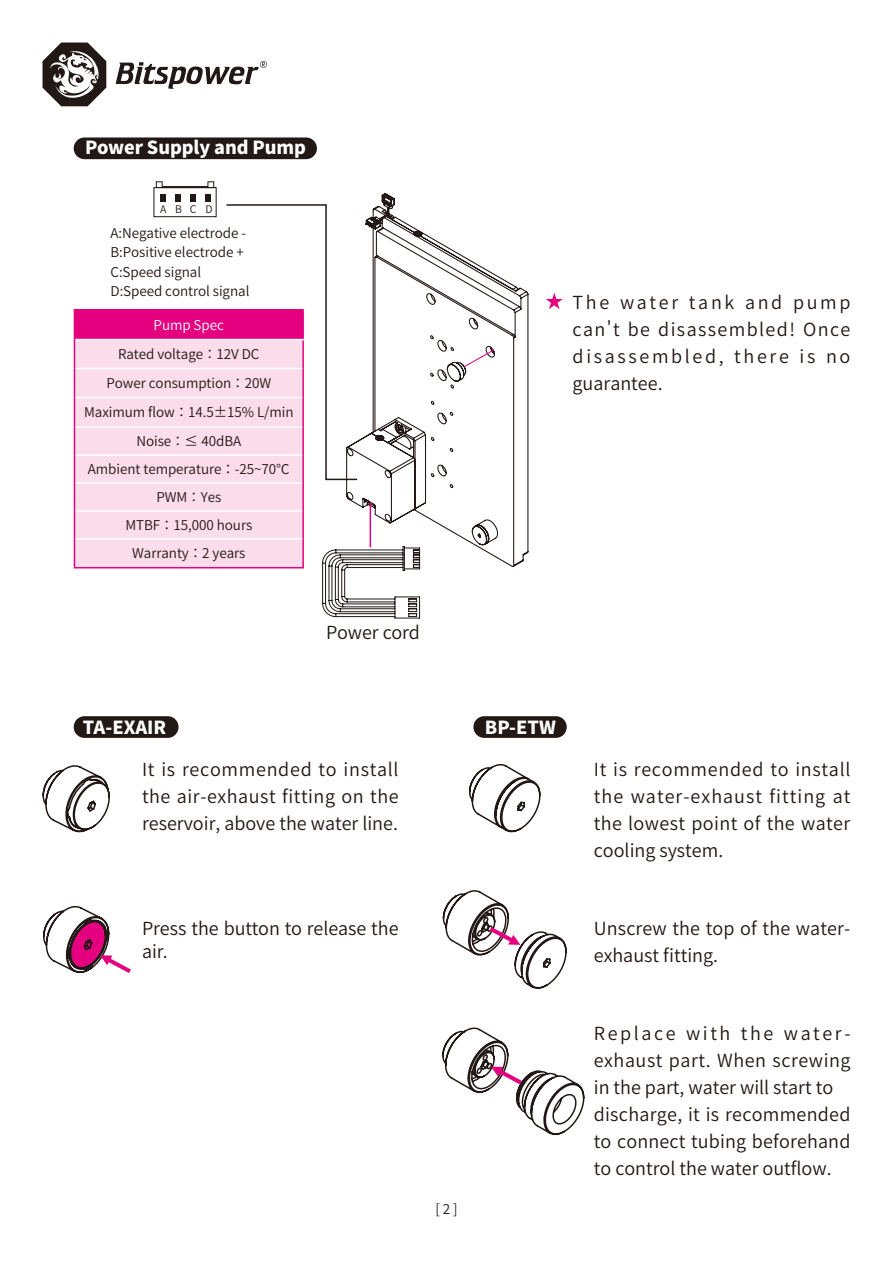
<style>
.page{position:relative;width:893px;height:1263px;background:#fff}
.page>*{position:absolute;margin:0;border:0;box-sizing:border-box;transform-origin:0 0}
.t1{font:600 18px/27px "Noto Sans CJ Ktc";letter-spacing:.01em;color:#221815;text-align:justify}
.t2{font:900 18px "Noto Sans CJ Ktc";letter-spacing:-.005em;color:#fff}
.t3{font:600 13.5px/28.5px "Noto Sans CJ Ktc";letter-spacing:-.005em;color:#221815;text-align:center}
.t4{font:600 13.5px "Noto Sans CJ Ktc";letter-spacing:-.005em;color:#fff}
.t5{font:600 10.5px "Noto Sans CJ Ktc";color:#221815}
</style>
<div class="page">
<svg style="left:43px;top:43px;width:63px;height:63px"></svg>
<svg style="left:116px;top:61px;width:151px;height:28px"></svg>
<div style="left:74px;top:137px;width:243px;height:22px;background:#221815;border-radius:11px"></div>
<svg style="left:546px;top:293px;width:17px;height:16px"></svg>
<svg style="left:226px;top:204px;width:119px;height:277px"></svg>
<svg style="left:345px;top:193px;width:184px;height:375px"></svg>
<svg style="left:464px;top:346px;width:31px;height:21px"></svg>
<div style="left:74px;top:310px;width:229px;height:29px;background:#e4007f"></div>
<div style="left:75px;top:340px;width:227px;height:227px;background:#fadcea"></div>
<hr style="left:75px;top:368px;width:227px;height:1px;background:#fff">
<hr style="left:75px;top:397px;width:227px;height:1px;background:#fff">
<hr style="left:75px;top:426px;width:227px;height:2px;background:#fff">
<hr style="left:75px;top:454px;width:227px;height:2px;background:#fff">
<hr style="left:75px;top:482px;width:227px;height:2px;background:#fff">
<hr style="left:75px;top:510px;width:227px;height:2px;background:#fff">
<hr style="left:75px;top:538px;width:227px;height:1px;background:#fff">
<hr style="left:75px;top:339px;width:229px;height:1px;background:#fff">
<hr style="left:74px;top:309px;width:230px;height:1px;background:#e4007f">
<hr style="left:302px;top:340px;width:2px;height:28px;background:#e4007f">
<svg style="left:74px;top:339px;width:1px;height:58px"></svg>
<hr style="left:302px;top:368px;width:2px;height:29px;background:#e4007f">
<hr style="left:74px;top:397px;width:1px;height:30px;background:#e4007f">
<hr style="left:302px;top:397px;width:2px;height:30px;background:#e4007f">
<hr style="left:302px;top:427px;width:2px;height:28px;background:#e4007f">
<hr style="left:302px;top:455px;width:2px;height:28px;background:#e4007f">
<hr style="left:302px;top:483px;width:2px;height:28px;background:#e4007f">
<hr style="left:302px;top:511px;width:2px;height:28px;background:#e4007f">
<svg style="left:74px;top:427px;width:1px;height:140px"></svg>
<hr style="left:302px;top:539px;width:2px;height:28px;background:#e4007f">
<hr style="left:74px;top:567px;width:230px;height:1px;background:#e4007f">
<hr style="left:302px;top:310px;width:2px;height:29px;background:#e4007f">
<div style="left:154px;top:187px;width:62px;height:30px;border:1px solid #221815"></div>
<svg style="left:156px;top:181px;width:58px;height:7px"></svg>
<div style="left:160px;top:194px;width:6px;height:8px;background:#221815"></div>
<div style="left:175px;top:194px;width:6px;height:8px;background:#221815"></div>
<div style="left:191px;top:194px;width:5px;height:8px;background:#221815"></div>
<div style="left:206px;top:194px;width:5px;height:8px;background:#221815"></div>
<svg style="left:322px;top:546px;width:98px;height:73px"></svg>
<hr style="left:370px;top:502px;width:1px;height:45px;background:#e4007f">
<div style="left:473px;top:716px;width:94px;height:22px;background:#221815;border-radius:11px"></div>
<div style="left:74px;top:716px;width:105px;height:22px;background:#221815;border-radius:11px"></div>
<svg style="left:42px;top:765px;width:68px;height:68px"></svg>
<svg style="left:43px;top:906px;width:88px;height:68px"></svg>
<svg style="left:468px;top:764px;width:73px;height:69px"></svg>
<svg style="left:442px;top:890px;width:125px;height:99px"></svg>
<svg style="left:442px;top:1027px;width:143px;height:109px"></svg>
<p class="t2" style="left:85px;top:137px;width:222px">Power Supply and Pump</p>
<p class="t5" style="left:160px;top:203px;width:54px">ABCD</p>
<p class="t3" style="left:111px;top:224px;width:140px;line-height:19.5px;text-align:left">A:Negative electrode -<br>B:Positive electrode +<br>C:Speed signal<br>D:Speed control signal</p>
<p class="t4" style="left:154px;top:317px;width:72px">Pump Spec</p>
<p class="t3" style="left:84px;top:340px;width:211px">Rated voltage：12V DC<br>Power consumption：20W<br>Maximum flow：14.5±15% L/min<br>Noise：≤ 40dBA<br>Ambient temperature：-25~70℃<br>PWM：Yes<br>MTBF：15,000 hours<br>Warranty：2 years</p>
<p class="t1" style="left:326px;top:619px;width:95px">Power cord</p>
<p class="t1" style="left:573px;top:289px;width:279px">The water tank and pump can't be disassembled! Once disassembled, there is no guarantee.</p>
<p class="t2" style="left:83px;top:717px;width:85px">TA-EXAIR</p>
<p class="t2" style="left:485px;top:717px;width:72px">BP-ETW</p>
<p class="t1" style="left:142px;top:756px;width:258px">It is recommended to install the air-exhaust fitting on the reservoir, above the water line.</p>
<p class="t1" style="left:594px;top:756px;width:258px">It is recommended to install the water-exhaust fitting at the lowest point of the water cooling system.</p>
<p class="t1" style="left:142px;top:917px;width:258px;line-height:22.5px">Press the button to release the air.</p>
<p class="t3" style="left:435px;top:1195px;width:24px">[ 2 ]</p>
<p class="t1" style="left:594px;top:915px;width:258px">Unscrew the top of the water&shy;exhaust fitting.</p>
<p class="t1" style="left:594px;top:1020px;width:258px;text-align:left">Replace with the water&shy;exhaust part. When screwing in the part, water will start to discharge, it is recommended to connect tubing beforehand to control the water outflow.</p>
</div>
